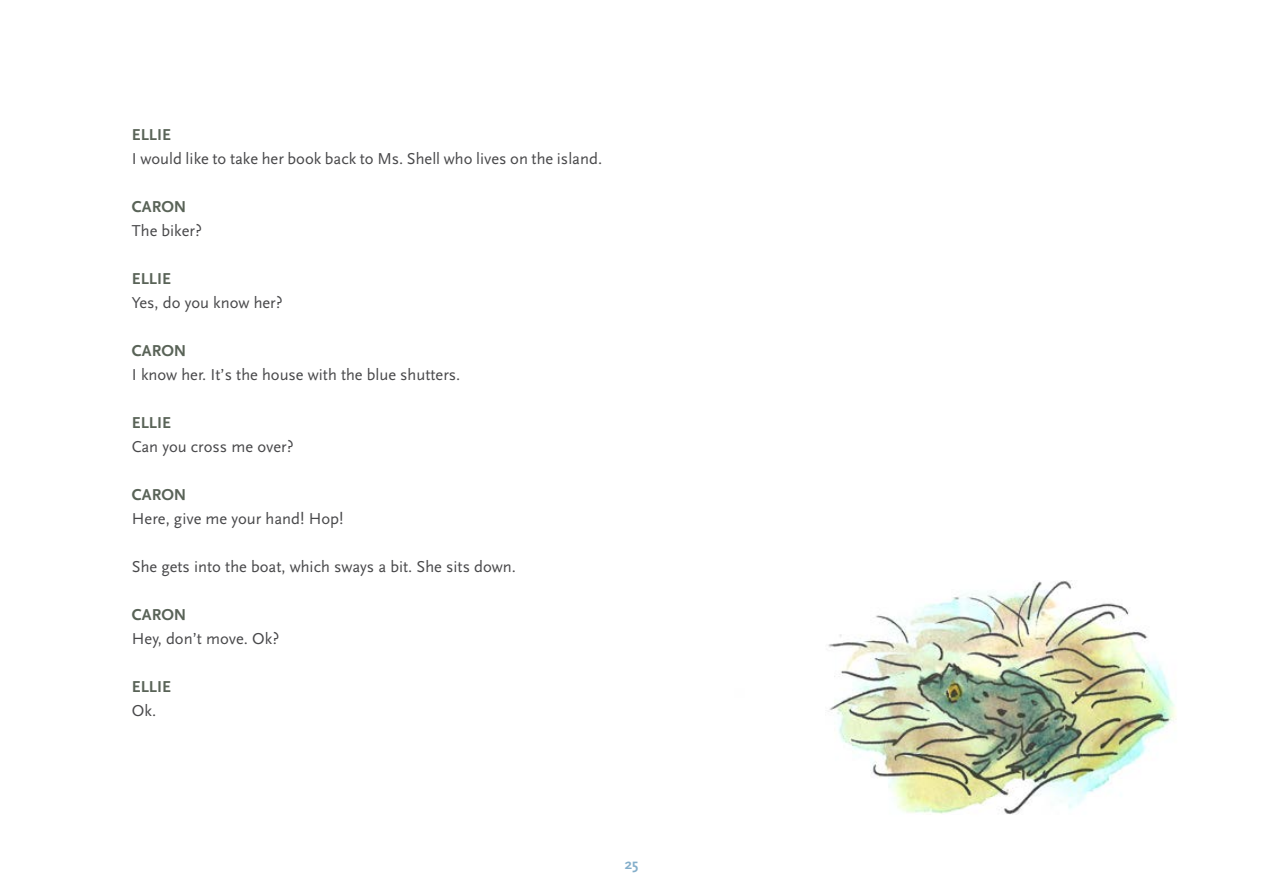
<style>
.page{position:relative;width:1263px;height:893px;background:#fff}
.page>*{position:absolute;margin:0;border:0;box-sizing:border-box;transform-origin:0 0}
.t1{font:16.5px "AD Scala Sans Romein";color:#48484a}
.t2{font:700 16.5px "AD Scala Sans";color:#596357}
.t3{font:700 15px "AD Scala Sans";color:#83aeca}
</style>
<div class="page">
<img style="left:828px;top:580px;width:348px;height:235px">
<p class="t2" style="left:132px;top:125px;width:41px">ELLIE</p>
<p class="t1" style="left:132px;top:149px;width:472px">I would like to take her book back to Ms. Shell who lives on the island.</p>
<p class="t2" style="left:132px;top:197px;width:56px">CARON</p>
<p class="t1" style="left:132px;top:221px;width:72px">The biker?</p>
<p class="t2" style="left:132px;top:269px;width:41px">ELLIE</p>
<p class="t1" style="left:132px;top:293px;width:152px">Yes, do you know her?</p>
<p class="t2" style="left:132px;top:341px;width:56px">CARON</p>
<p class="t1" style="left:132px;top:365px;width:330px">I know her. It’s the house with the blue shutters.</p>
<p class="t2" style="left:132px;top:413px;width:41px">ELLIE</p>
<p class="t1" style="left:132px;top:437px;width:163px">Can you cross me over?</p>
<p class="t2" style="left:132px;top:485px;width:56px">CARON</p>
<p class="t1" style="left:132px;top:509px;width:213px">Here, give me your hand! Hop!</p>
<p class="t1" style="left:132px;top:557px;width:386px">She gets into the boat, which sways a bit. She sits down.</p>
<p class="t2" style="left:132px;top:605px;width:56px">CARON</p>
<p class="t1" style="left:132px;top:629px;width:149px">Hey, don’t move. Ok?</p>
<p class="t2" style="left:132px;top:677px;width:41px">ELLIE</p>
<p class="t1" style="left:132px;top:701px;width:26px">Ok.</p>
<p class="t3" style="left:625px;top:856px;width:15px">25</p>
</div>
